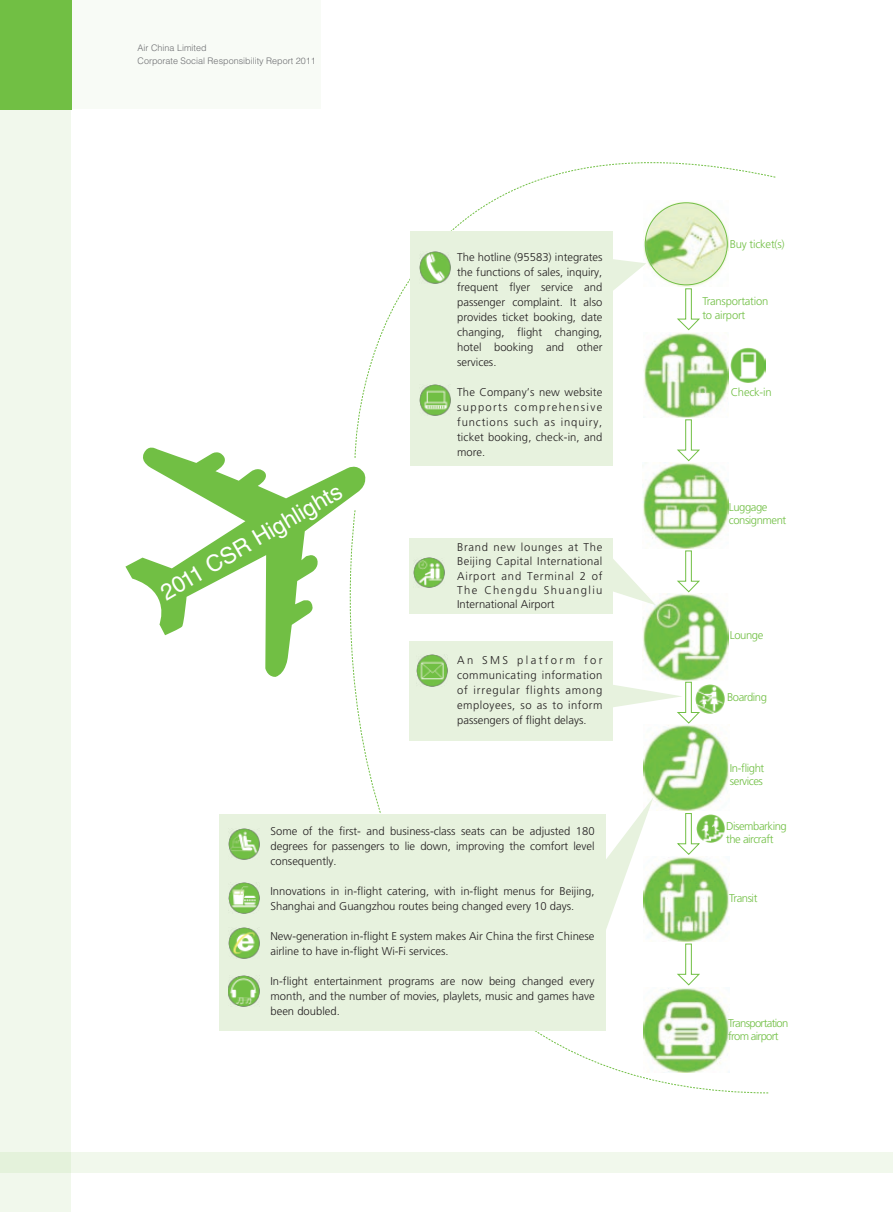
<style>
.page{position:relative;width:893px;height:1212px;background:#fff}
.page>*{position:absolute;margin:0;border:0;box-sizing:border-box;transform-origin:0 0}
.t1{font:22.65px "Helvetica LT Std";color:#fff}
.t2{font:300 11.25px/15px "Frutiger LT Std";color:#231f20;text-align:justify}
.t3{font:300 11.25px/13.5px "Frutiger LT Std";letter-spacing:-.04em;color:#71bf44}
.t4{font:300 11.25px/13.5px "Frutiger LT Std";letter-spacing:-.02em;color:#71bf44}
.t5{font:300 11.25px/13.5px "Frutiger LT Std";letter-spacing:-.06em;color:#71bf44}
.t6{font:300 9px/13.5px "Helvetica LT Std";color:#6c6d70}
</style>
<div class="page">
<div style="left:0;top:0;width:71px;height:1212px;background:#f1f8ec"></div>
<div style="left:0;top:0;width:72px;height:109px;background:#71bf44"></div>
<div style="left:0;top:1152px;width:893px;height:21px;background:linear-gradient(to right,#edf6e7,#f3f9ee)"></div>
<svg style="left:892px;top:1152px;width:1px;height:21px"></svg>
<svg style="left:355px;top:162px;width:421px;height:296px"></svg>
<div style="left:411px;top:231px;width:202px;height:235px;background:#e7f2de"></div>
<div style="left:409px;top:538px;width:204px;height:76px;background:#e7f2de"></div>
<div style="left:409px;top:641px;width:204px;height:100px;background:#e7f2de"></div>
<div style="left:219px;top:814px;width:386px;height:216px;background:#e7f2de"></div>
<img style="left:228px;top:882px;width:32px;height:32px">
<img style="left:420px;top:252px;width:31px;height:31px">
<img style="left:420px;top:384px;width:31px;height:32px">
<img style="left:228px;top:975px;width:31px;height:31px">
<img style="left:700px;top:685px;width:25px;height:28px">
<img style="left:228px;top:927px;width:31px;height:31px">
<img style="left:700px;top:814px;width:25px;height:29px">
<img style="left:731px;top:348px;width:34px;height:35px">
<img style="left:228px;top:828px;width:31px;height:31px">
<img style="left:644px;top:725px;width:85px;height:86px">
<img style="left:653px;top:857px;width:76px;height:85px">
<img style="left:644px;top:988px;width:85px;height:85px">
<img style="left:642px;top:463px;width:86px;height:86px">
<img style="left:642px;top:593px;width:87px;height:87px">
<img style="left:643px;top:332px;width:85px;height:85px">
<img style="left:643px;top:201px;width:86px;height:85px">
<div style="left:645px;top:202px;width:83px;height:83px;border:1px solid #71bf44;border-radius:50%"></div>
<img style="left:416px;top:655px;width:32px;height:31px">
<svg style="left:125px;top:444px;width:244px;height:234px"></svg>
<svg style="left:676px;top:288px;width:24px;height:42px"></svg>
<svg style="left:676px;top:419px;width:24px;height:42px"></svg>
<svg style="left:677px;top:550px;width:23px;height:43px"></svg>
<svg style="left:677px;top:813px;width:23px;height:42px"></svg>
<svg style="left:677px;top:943px;width:23px;height:43px"></svg>
<svg style="left:613px;top:259px;width:33px;height:34px"></svg>
<svg style="left:613px;top:559px;width:43px;height:46px"></svg>
<svg style="left:605px;top:797px;width:48px;height:143px"></svg>
<img style="left:414px;top:557px;width:30px;height:31px">
<svg style="left:613px;top:681px;width:87px;height:43px"></svg>
<p class="t6" style="left:138px;top:41px;width:180px">Air China Limited<br>Corporate Social Responsibility Report 2011</p>
<h1 class="t1" style="left:156px;top:583px;width:208px;rotate:-31deg">2011 CSR Highlights</h1>
<p class="t2" style="left:457px;top:250px;width:147px">The hotline (95583) integrates the functions of sales, inquiry, frequent flyer service and passenger complaint. It also provides ticket booking, date changing, flight changing, hotel booking and other services.</p>
<p class="t2" style="left:457px;top:385px;width:147px">The Company’s new website supports comprehensive functions such as inquiry, ticket booking, check-in, and more.</p>
<p class="t2" style="left:457px;top:540px;width:147px;line-height:14.2px">Brand new lounges at The Beijing Capital International Airport and Terminal 2 of The Chengdu Shuangliu International Airport</p>
<p class="t2" style="left:457px;top:653px;width:147px">An SMS platform for communicating information of irregular flights among employees, so as to inform passengers of flight delays.</p>
<p class="t2" style="left:270px;top:824px;width:326px">Some of the first- and business-class seats can be adjusted 180 degrees for passengers to lie down, improving the comfort level consequently.</p>
<p class="t2" style="left:270px;top:884px;width:326px">Innovations in in-flight catering, with in-flight menus for Beijing,<br>Shanghai and Guangzhou routes being changed every 10 days.</p>
<p class="t2" style="left:270px;top:929px;width:326px">New-generation in-flight E system makes Air China the first Chinese airline to have in-flight Wi-Fi services.</p>
<p class="t2" style="left:270px;top:974px;width:326px">In-flight entertainment programs are now being changed every month, and the number of movies, playlets, music and games have been doubled.</p>
<p class="t4" style="left:730px;top:238px;width:56px">Buy ticket(s)</p>
<p class="t4" style="left:702px;top:295px;width:68px">Transportation to airport</p>
<p class="t3" style="left:731px;top:386px;width:42px">Check-in</p>
<p class="t3" style="left:729px;top:500px;width:59px">Luggage consignment</p>
<p class="t3" style="left:730px;top:629px;width:35px">Lounge</p>
<p class="t3" style="left:727px;top:691px;width:41px">Boarding</p>
<p class="t3" style="left:730px;top:761px;width:36px">In-flight services</p>
<p class="t3" style="left:726px;top:819px;width:62px">Disembarking the aircraft</p>
<p class="t3" style="left:729px;top:891px;width:30px">Transit</p>
<p class="t5" style="left:728px;top:1016px;width:62px">Transportation from airport</p>
</div>
